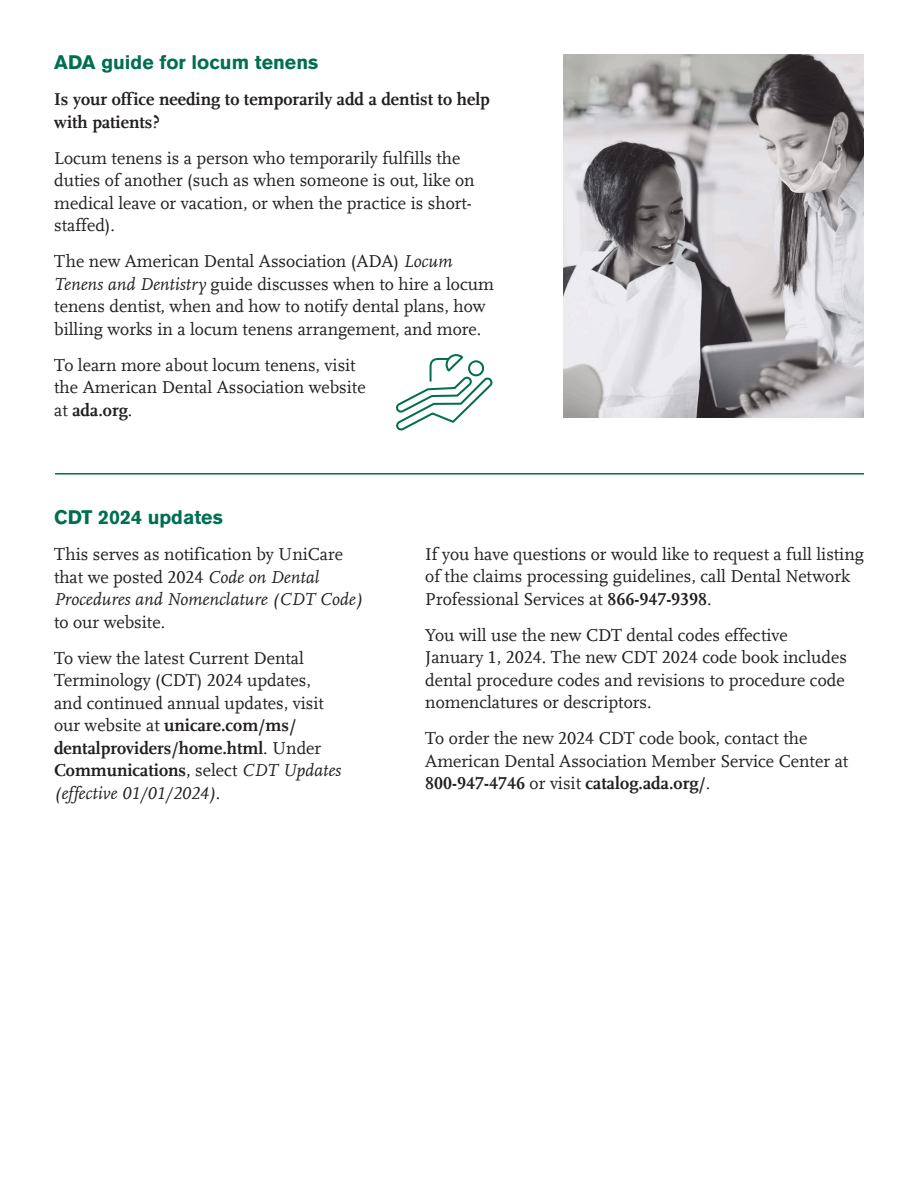
<style>
.page{position:relative;width:918px;height:1188px;background:#fff}
.page>*{position:absolute;margin:0;border:0;box-sizing:border-box;transform-origin:0 0}
.UniCare_Body_Copy_12_15pt{font:700 19.5px "Akzidenz Grotesk Std";color:#006e51}
.UniCare_article_header_13_15{font:700 19.5px "Akzidenz Grotesk Std";color:#006e51}
.UniCare_Body_Copy_12_15pt-2{font:18px/22.5px "Scala Offc";color:#231f20}
.UniCare_Body_Copy_12_15pt-3{font:700 18px/22.5px "Scala Offc";color:#231f20}
.s1{font-style:italic}
.s2{font-weight:700}
</style>
<div class="page">
<hr style="left:55px;top:473px;width:809px;height:2px;background:#006e51">
<svg style="left:396px;top:354px;width:97px;height:77px"></svg>
<svg style="left:563px;top:54px;width:301px;height:364px;background:#adabad"></svg>
<p class="UniCare_Body_Copy_12_15pt" style="left:54px;top:51px;width:266px">ADA guide for locum tenens</p>
<p class="UniCare_Body_Copy_12_15pt-3" style="left:54px;top:88px;width:437px">Is your office needing to temporarily add a dentist to help with patients?</p>
<p class="UniCare_Body_Copy_12_15pt-2" style="left:54px;top:147px;width:422px">Locum tenens is a person who temporarily fulfills the duties of another (such as when someone is out, like on medical leave or vacation, or when the practice is short&shy;staffed).</p>
<p class="UniCare_Body_Copy_12_15pt-2" style="left:54px;top:251px;width:441px">The new American Dental Association (ADA) <span class="s1">Locum Tenens and Dentistry</span> guide discusses when to hire a locum tenens dentist, when and how to notify dental plans, how billing works in a locum tenens arrangement, and more.</p>
<p class="UniCare_Body_Copy_12_15pt-2" style="left:54px;top:354px;width:313px">To learn more about locum tenens, visit the American Dental Association website at <span class="s2">ada.org</span>.</p>
<p class="UniCare_article_header_13_15" style="left:54px;top:506px;width:170px">CDT 2024 updates</p>
<p class="UniCare_Body_Copy_12_15pt-2" style="left:54px;top:544px;width:311px">This serves as notification by UniCare that we posted 2024 <span class="s1">Code on Dental<br>Procedures and Nomenclature (CDT Code) </span>to our website.</p>
<p class="UniCare_Body_Copy_12_15pt-2" style="left:54px;top:647px;width:289px">To view the latest Current Dental Terminology (CDT) 2024 updates, and continued annual updates, visit our website at <span class="s2">unicare.com/ms/ dentalproviders/home.html</span>. Under <span class="s2">Communications</span>, select <span class="s1">CDT Updates (effective 01/01/2024)</span>.</p>
<p class="UniCare_Body_Copy_12_15pt-2" style="left:425px;top:543px;width:440px">If you have questions or would like to request a full listing of the claims processing guidelines, call Dental Network<br>Professional Services at <span class="s2">866-947-9398</span>.</p>
<p class="UniCare_Body_Copy_12_15pt-2" style="left:425px;top:624px;width:423px">You will use the new CDT dental codes effective January 1, 2024. The new CDT 2024 code book includes dental procedure codes and revisions to procedure code nomenclatures or descriptors.</p>
<p class="UniCare_Body_Copy_12_15pt-2" style="left:425px;top:728px;width:425px">To order the new 2024 CDT code book, contact the<br>American Dental Association Member Service Center at<br><span class="s2">800-947-4746</span> or visit <span class="s2">catalog.ada.org/</span>.</p>
</div>
